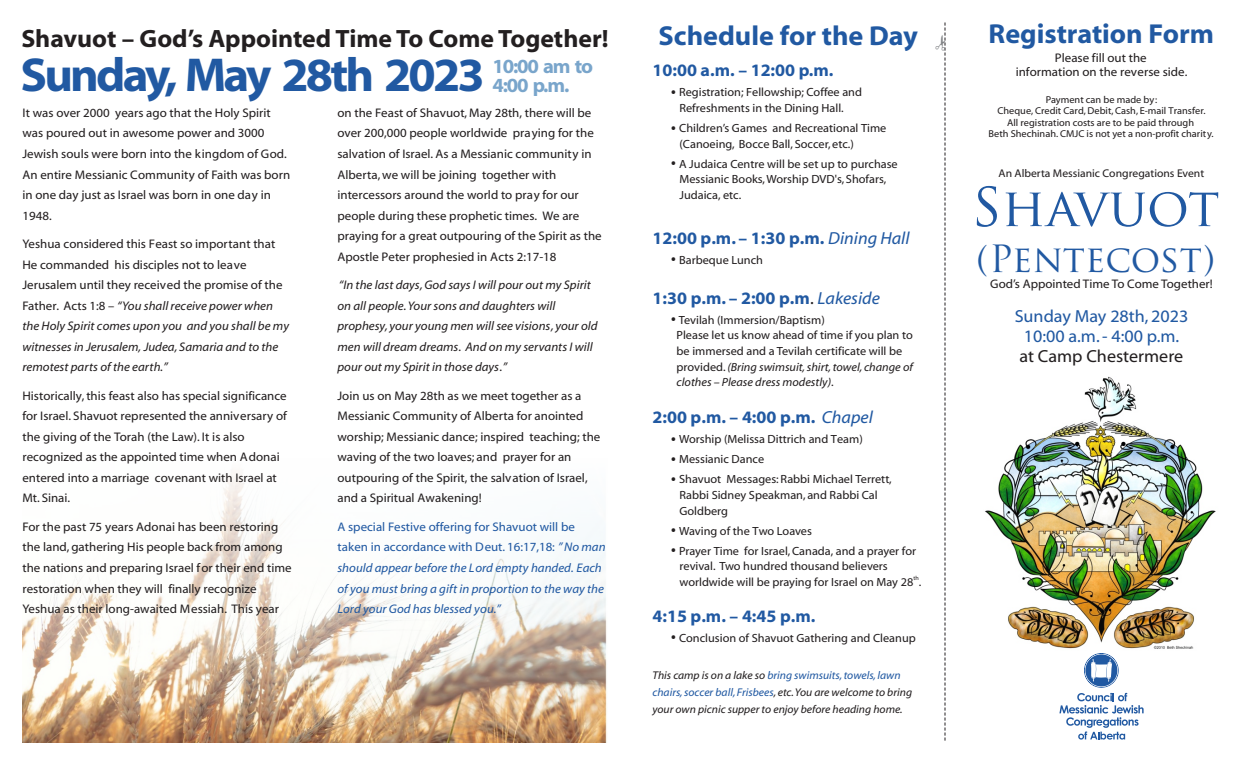
<style>
.page{position:relative;width:1260px;height:765px;background:#fff}
.page>*{position:absolute;margin:0;border:0;box-sizing:border-box;transform-origin:0 0}
.t1{font:52.25px "Trajan Pro";color:#2159a2}
.t2{font:700 47.88px "Myriad Web Pro";letter-spacing:-.06em;color:#2159a2}
.t3{font:36.62px "Trajan Pro";color:#2159a2}
.t4{font:28.75px "Myriad Web Pro";color:#231f20}
.t5{font:700 27.5px "Myriad Web Pro";color:#2159a2}
.t6{font:700 25.12px "Myriad Web Pro";color:#231f20}
.t7{font:700 20.12px/18.4px "Myriad Web Pro";letter-spacing:-.06em;color:#79a5cb}
.t8{font:700 17.5px "Myriad Web Pro";color:#2159a2}
.t9{font:17.5px/20px "Myriad Web Pro";color:#2159a2;text-align:center}
.t10{font:17.5px "Myriad Web Pro";color:#231f20}
.t11{font:12.5px/20.5px "Myriad Web Pro";color:#231f20}
.t12{font:italic 12.5px/20.5px "Myriad Web Pro";color:#231f20}
.t13{font:italic 12.5px/20.5px "Myriad Web Pro";color:#2159a2}
.t14{font:11.88px/15.6px "Myriad Web Pro";color:#231f20}
.t15{font:italic 11.25px/17.2px "Myriad Web Pro";color:#231f20}
.t16{font:11.25px "Myriad Web Pro";color:#231f20}
.t17{font:10px/11.4px "Myriad Web Pro";color:#231f20;text-align:center}
.t18{font:6px "Myriad Web Pro";color:#231f20}
.s1{font-style:normal}
.s2{font-weight:400;font-style:italic}
.s3{font-weight:400;color:#231f20}
.s4{font-style:italic}
.s5{color:#2159a2}
</style>
<div class="page">
<img style="left:22px;top:472px;width:585px;height:270px">
<svg style="left:1059px;top:653px;width:85px;height:87px"></svg>
<img style="left:985px;top:377px;width:231px;height:272px">
<svg style="left:944px;top:22px;width:2px;height:719px"></svg>
<h3 class="t6" style="left:21px;top:28px;width:589px">Shavuot – God’s Appointed Time To Come Together!</h3>
<h2 class="t2" style="left:20px;top:55px;width:466px">Sunday, May 28th 2023</h2>
<p class="t11" style="left:22px;top:103px;width:269px">It was over 2000 years ago that the Holy Spirit was poured out in awesome power and 3000<br>Jewish souls were born into the kingdom of God.<br>An entire Messianic Community of Faith was born in one day just as Israel was born in one day in 1948.</p>
<p class="t12" style="left:22px;top:235px;width:268px"><span class="s1">Yeshua considered this Feast so important that He commanded his disciples not to leave Jerusalem until they received the promise of the Father. Acts 1:8 –</span> “You shall receive power when the Holy Spirit comes upon you and you shall be my witnesses in Jerusalem, Judea, Samaria and to the remotest parts of the earth.”</p>
<p class="t11" style="left:22px;top:386px;width:266px">Historically, this feast also has special significance for Israel. Shavuot represented the anniversary of the giving of the Torah (the Law). It is also recognized as the appointed time when Adonai entered into a marriage covenant with Israel at Mt. Sinai.</p>
<p class="t11" style="left:22px;top:517px;width:271px">For the past 75 years Adonai has been restoring the land, gathering His people back from among the nations and preparing Israel for their end time restoration when they will finally recognize Yeshua as their long-awaited Messiah. This year</p>
<h3 class="t7" style="left:492px;top:59px;width:102px">10:00 am to<br>4:00 p.m.</h3>
<p class="t11" style="left:337px;top:103px;width:266px">on the Feast of Shavuot, May 28th, there will be over 200,000 people worldwide praying for the salvation of Israel. As a Messianic community in Alberta, we will be joining together with intercessors around the world to pray for our people during these prophetic times. We are praying for a great outpouring of the Spirit as the Apostle Peter prophesied in Acts 2:17-18</p>
<p class="t12" style="left:337px;top:276px;width:262px">“In the last days, God says I will pour out my Spirit on all people.Your sons and daughters will prophesy, your young men will see visions, your old men will dream dreams. And on my servants I will pour out my Spirit in those days.”</p>
<p class="t11" style="left:337px;top:386px;width:264px">Join us on May 28th as we meet together as a Messianic Community of Alberta for anointed worship; Messianic dance; inspired teaching; the waving of the two loaves; and prayer for an outpouring of the Spirit, the salvation of Israel, and a Spiritual Awakening!</p>
<p class="t13" style="left:337px;top:517px;width:270px"><span class="s1">A special Festive offering for Shavuot will be taken in accordance with Deut. 16:17,18:</span> ” No man should appear before the Lord empty handed. Each of you must bring a gift in proportion to the way the Lord your God has blessed you.”</p>
<h3 class="t5" style="left:659px;top:24px;width:261px">Schedule for the Day</h3>
<h3 class="t8" style="left:652px;top:63px;width:183px">10:00 a.m. – 12:00 p.m.</h3>
<p class="t14" style="left:679px;top:86px;width:184px">Registration; Fellowship; Coffee and</p>
<h3 class="t4" style="left:670px;top:78px;width:8px">·</h3>
<p class="t14" style="left:679px;top:99px;width:209px;line-height:20px">Refreshments in the Dining Hall.<br>Children’s Games and Recreational Time</p>
<h3 class="t4" style="left:670px;top:114px;width:8px">·</h3>
<p class="t14" style="left:679px;top:135px;width:220px;line-height:20px">(Canoeing, Bocce Ball, Soccer, etc.)<br>A Judaica Centre will be set up to purchase</p>
<h3 class="t4" style="left:670px;top:150px;width:8px">·</h3>
<p class="t14" style="left:679px;top:172px;width:208px">Messianic Books,Worship DVD's, Shofars,<br>Judaica, etc.</p>
<h3 class="t8" style="left:652px;top:230px;width:259px">12:00 p.m. – 1:30 p.m. <span class="s2">Dining Hall</span></h3>
<h3 class="t4" style="left:670px;top:246px;width:8px">·</h3>
<p class="t14" style="left:679px;top:253px;width:85px">Barbeque Lunch</p>
<h3 class="t8" style="left:653px;top:290px;width:229px">1:30 p.m. – 2:00 p.m<span class="s3">.</span> <span class="s2">Lakeside</span></h3>
<h3 class="t4" style="left:670px;top:306px;width:8px">·</h3>
<p class="t14" style="left:677px;top:313px;width:238px">Tevilah (Immersion/Baptism)<br>Please let us know ahead of time if you plan to be immersed and a Tevilah certificate will be provided.<span class="s4">(Bring swimsuit, shirt, towel, change of clothes – Please dress modestly)</span>.</p>
<h3 class="t8" style="left:652px;top:410px;width:222px">2:00 p.m. – 4:00 p.m. <span class="s2">Chapel</span></h3>
<h3 class="t4" style="left:670px;top:425px;width:8px">·</h3>
<p class="t14" style="left:679px;top:433px;width:185px">Worship (Melissa Dittrich and Team)</p>
<h3 class="t4" style="left:670px;top:445px;width:8px">·</h3>
<p class="t14" style="left:679px;top:453px;width:87px">Messianic Dance</p>
<h3 class="t4" style="left:670px;top:465px;width:8px">·</h3>
<p class="t14" style="left:679px;top:473px;width:214px">Shavuot Messages: Rabbi Michael Terrett,<br>Rabbi Sidney Speakman, and Rabbi Cal<br>Goldberg</p>
<h3 class="t4" style="left:670px;top:517px;width:8px">·</h3>
<p class="t14" style="left:679px;top:524px;width:134px">Waving of the Two Loaves</p>
<h3 class="t4" style="left:670px;top:537px;width:8px">·</h3>
<p class="t14" style="left:679px;top:544px;width:239px">Prayer Time for Israel, Canada, and a prayer for revival. Two hundred thousand believers</p>
<p class="t18" style="left:913px;top:575px;width:7px">th</p>
<p class="t14" style="left:679px;top:575px;width:243px">worldwide will be praying for Israel on May 28 .</p>
<h3 class="t8" style="left:652px;top:608px;width:165px">4:15 p.m. – 4:45 p.m.</h3>
<h3 class="t4" style="left:670px;top:623px;width:8px">·</h3>
<p class="t14" style="left:679px;top:631px;width:238px">Conclusion of Shavuot Gathering and Cleanup</p>
<p class="t15" style="left:652px;top:667px;width:261px">This camp is on a lake so <span class="s5">bring swimsuits, towels, lawn chairs, soccer ball, Frisbees</span>, etc.You are welcome to bring your own picnic supper to enjoy before heading home.</p>
<h3 class="t5" style="left:989px;top:22px;width:227px">Registration Form</h3>
<p class="t11" style="left:1016px;top:52px;width:173px;line-height:14.2px;text-align:center">Please fill out the<br>information on the reverse side.</p>
<p class="t17" style="left:989px;top:94px;width:227px">Payment can be made by:<br>Cheque, Credit Card, Debit, Cash, E-mail Transfer.<br>All registration costs are to be paid through<br>Beth Shechinah. CMJC is not yet a non-profit charity.</p>
<p class="t16" style="left:999px;top:168px;width:207px">An Alberta Messianic Congregations Event</p>
<h1 class="t1" style="left:972px;top:187px;width:250px">Shavuot</h1>
<h3 class="t3" style="left:976px;top:244px;width:241px">(Pentecost)</h3>
<p class="t11" style="left:990px;top:275px;width:224px">God’s Appointed Time To Come Together!</p>
<h3 class="t9" style="left:1015px;top:308px;width:175px">Sunday May 28th, 2023<br>10:00 a.m. - 4:00 p.m.</h3>
<h3 class="t10" style="left:1019px;top:348px;width:165px">at Camp Chestermere</h3>
</div>
